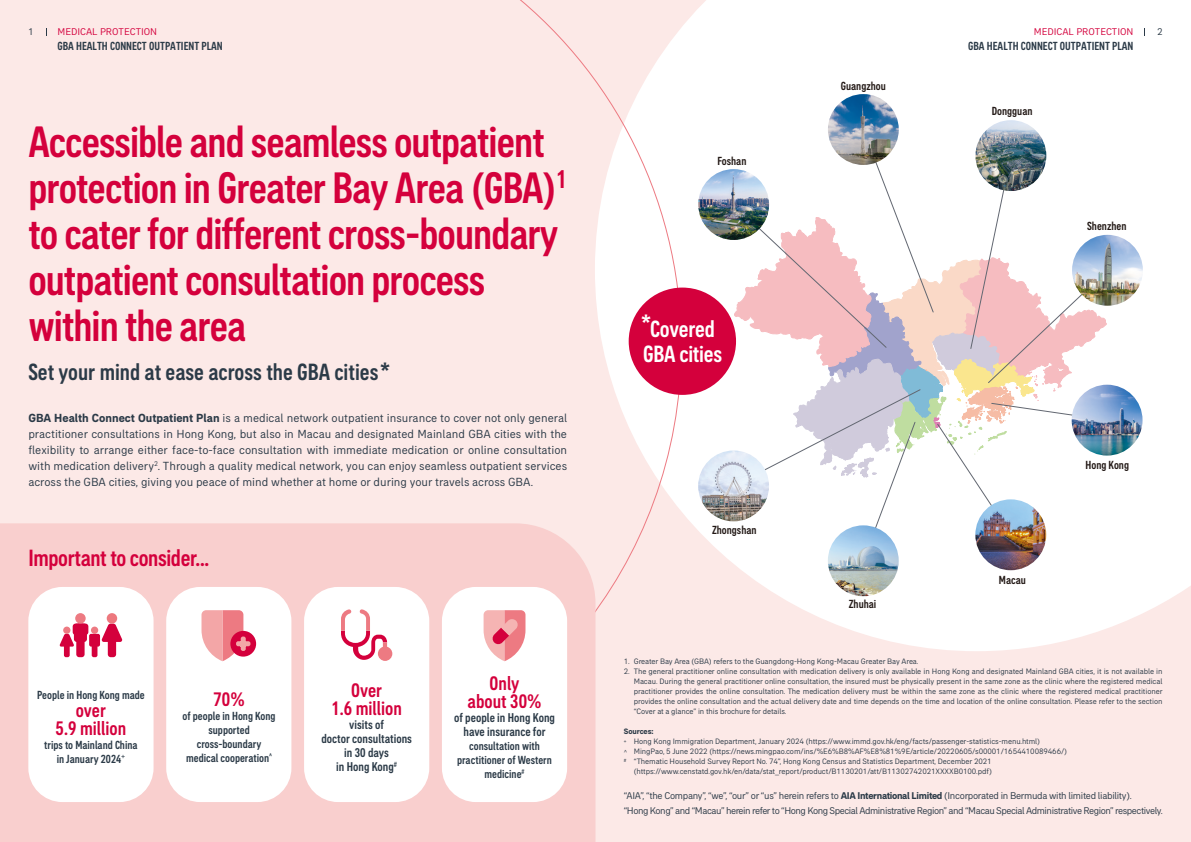
<style>
.page{position:relative;width:1191px;height:842px;background:#fff}
.page>*{position:absolute;margin:0;border:0;box-sizing:border-box;transform-origin:0 0}
.t1{font:500 condensed 45px/46px "AIA Everest";letter-spacing:-.02em;color:#d4003c}
.t2{font:500 condensed 24px "AIA Everest";color:#2b3a47}
.t3{font:500 condensed 24px "AIA Everest";letter-spacing:-.015em;color:#d4003c}
.t4{font:500 condensed 24px/25px "AIA Everest";letter-spacing:-.01em;color:#fff}
.t5{font:800 24px "M Hei HK";color:#fff}
.t6{font:500 condensed 20px/18px "AIA Everest";color:#d4003c;text-align:center}
.t7{font:500 condensed 13px/14px "AIA Everest";color:#2b3a47;text-align:center}
.t8{font:12px/16px "AIA Everest";color:#2b3a47;text-align:justify}
.t9{font:500 condensed 12px/14px "AIA Everest";color:#2b3a47;text-align:center}
.t10{font:500 condensed 12px "AIA Everest";color:#231916}
.t11{font:10px/14.8px "AIA Everest";letter-spacing:-.045em;color:#2b3a47}
.t12{font:10px "AIA Everest";color:#d4003c}
.t13{font:8px/10px "AIA Everest";letter-spacing:-.01em;color:#2b3a47;text-align:justify}
.t14{font:700 8px "AIA Everest";letter-spacing:-.01em;color:#2b3a47}
.s1{font-family:"M Hei HK";font-weight:800;font-stretch:normal}
.s2{font-weight:700}
.s3{font-size:6px}
</style>
<div class="page">
<div style="left:595px;top:0;width:596px;height:842px;background:#fce9e7"></div>
<div style="left:0;top:0;width:595px;height:842px;background:#fce9e7"></div>
<svg style="left:595px;top:0;width:596px;height:651px;background:#fefcfc"></svg>
<svg style="left:520px;top:0;width:161px;height:635px"></svg>
<div style="left:0;top:523px;width:595px;height:319px;background:#f9cfce"></div>
<div style="left:28px;top:587px;width:126px;height:215px;background:#fff;border-radius:34px"></div>
<svg style="left:101px;top:624px;width:22px;height:33px"></svg>
<div style="left:107px;top:613px;width:10px;height:11px;background:#ed787e;border-radius:50%"></div>
<div style="left:74px;top:624px;width:13px;height:18px;background:#d4003c;border-radius:3px"></div>
<div style="left:73px;top:624px;width:15px;height:11px;background:#d4003c;border-radius:3px"></div>
<div style="left:76px;top:624px;width:9px;height:33px;background:#d4003c;border-radius:3px"></div>
<div style="left:75px;top:613px;width:11px;height:11px;background:#ed7a82;border-radius:50%"></div>
<div style="left:89px;top:634px;width:11px;height:13px;background:#d4003c;border-radius:2px"></div>
<div style="left:92px;top:634px;width:5px;height:23px;background:#d4003c;border-radius:2px"></div>
<div style="left:91px;top:627px;width:7px;height:7px;background:#ed7a82;border-radius:50%"></div>
<svg style="left:59px;top:634px;width:15px;height:23px"></svg>
<div style="left:63px;top:627px;width:7px;height:7px;background:#ed7a82;border-radius:50%"></div>
<div style="left:304px;top:587px;width:125px;height:215px;background:#fff;border-radius:34px"></div>
<svg style="left:341px;top:609px;width:51px;height:52px"></svg>
<div style="left:166px;top:587px;width:125px;height:215px;background:#fff;border-radius:34px"></div>
<div style="left:230px;top:631px;width:26px;height:26px;background:#d4003c;border-radius:50%"></div>
<svg style="left:201px;top:610px;width:49px;height:51px"></svg>
<div style="left:442px;top:587px;width:125px;height:215px;background:#fff;border-radius:34px"></div>
<svg style="left:483px;top:610px;width:42px;height:51px"></svg>
<svg style="left:732px;top:129px;width:376px;height:433px;background:#f5ecec"></svg>
<div style="left:628px;top:288px;width:108px;height:107px;background:#d4003c;border-radius:50%"></div>
<img style="left:698px;top:450px;width:71px;height:71px;border-radius:35px">
<img style="left:828px;top:525px;width:70px;height:71px;border-radius:35px">
<img style="left:975px;top:499px;width:71px;height:71px;border-radius:35px">
<img style="left:1071px;top:385px;width:71px;height:71px;border-radius:35px">
<img style="left:1072px;top:235px;width:71px;height:71px;border-radius:35px">
<img style="left:975px;top:120px;width:71px;height:71px;border-radius:35px">
<img style="left:828px;top:94px;width:70px;height:71px;border-radius:35px">
<img style="left:698px;top:169px;width:71px;height:71px;border-radius:35px">
<p class="t11" style="left:28px;top:24px;width:7px">1</p>
<p class="t12" style="left:1033px;top:26px;width:101px">MEDICAL PROTECTION</p>
<h3 class="t9" style="left:968px;top:39px;width:167px">GBA HEALTH CONNECT OUTPATIENT PLAN</h3>
<p class="t12" style="left:57px;top:26px;width:101px">MEDICAL PROTECTION</p>
<h3 class="t9" style="left:57px;top:39px;width:167px">GBA HEALTH CONNECT OUTPATIENT PLAN</h3>
<h1 class="t1" style="left:28px;top:118px;width:540px">Accessible and seamless outpatient protection in Greater Bay Area (GBA)<sup>1 </sup>to cater for different cross-boundary outpatient consultation process within the area</h1>
<h2 class="t2" style="left:28px;top:359px;width:365px">Set your mind at ease across the GBA cities<span class="s1">*</span></h2>
<p class="t8" style="left:28px;top:410px;width:540px"><span class="s2">GBA Health Connect Outpatient Plan</span> is a medical network outpatient insurance to cover not only general practitioner consultations in Hong Kong, but also in Macau and designated Mainland GBA cities with the flexibility to arrange either face-to-face consultation with immediate medication or online consultation with medication delivery<sup>2</sup>. Through a quality medical network, you can enjoy seamless outpatient services across the GBA cities, giving you peace of mind whether at home or during your travels across GBA.</p>
<h2 class="t3" style="left:28px;top:544px;width:182px">Important to consider...</h2>
<h3 class="t10" style="left:717px;top:154px;width:31px">Foshan</h3>
<h2 class="t5" style="left:639px;top:311px;width:15px">*</h2>
<h2 class="t4" style="left:643px;top:316px;width:81px">Covered<br>GBA cities</h2>
<h3 class="t10" style="left:712px;top:523px;width:46px">Zhongshan</h3>
<h3 class="t10" style="left:841px;top:79px;width:47px">Guangzhou</h3>
<h3 class="t10" style="left:849px;top:597px;width:29px">Zhuhai</h3>
<h3 class="t10" style="left:991px;top:104px;width:42px">Dongguan</h3>
<h3 class="t10" style="left:1087px;top:219px;width:41px">Shenzhen</h3>
<h3 class="t10" style="left:999px;top:573px;width:28px">Macau</h3>
<h3 class="t10" style="left:1085px;top:458px;width:45px">Hong Kong</h3>
<p class="t11" style="left:1157px;top:24px;width:7px">2</p>
<h3 class="t9" style="left:37px;top:688px;width:109px">People in Hong Kong made</h3>
<h3 class="t6" style="left:56px;top:701px;width:72px">over<br>5.9 million</h3>
<h3 class="t9" style="left:44px;top:738px;width:95px">trips to Mainland China in January 2024<sup>+</sup></h3>
<h3 class="t6" style="left:213px;top:690px;width:33px">70%</h3>
<h3 class="t9" style="left:183px;top:709px;width:95px">of people in Hong Kong supported cross-boundary medical cooperation<sup>^</sup></h3>
<h3 class="t6" style="left:331px;top:681px;width:72px">Over<br>1.6 million</h3>
<h3 class="t7" style="left:321px;top:717px;width:92px">visits of<br>doctor consultations in 30 days<br>in Hong Kong<sup>#</sup></h3>
<h3 class="t6" style="left:467px;top:674px;width:75px">Only about 30%</h3>
<h3 class="t7" style="left:454px;top:710px;width:102px">of people in Hong Kong have insurance for</h3>
<h3 class="t9" style="left:457px;top:739px;width:96px">consultation with practitioner of Western medicine<sup>#</sup></h3>
<p class="t13" style="left:624px;top:656px;width:296px">1. Greater Bay Area (GBA) refers to the Guangdong-Hong Kong-Macau Greater Bay Area.</p>
<p class="t13" style="left:634px;top:666px;width:530px;text-indent:-10px">2. The general practitioner online consultation with medication delivery is only available in Hong Kong and designated Mainland GBA cities, it is not available in Macau. During the general practitioner online consultation, the insured must be physically present in the same zone as the clinic where the registered medical practitioner provides the online consultation. The medication delivery must be within the same zone as the clinic where the registered medical practitioner provides the online consultation and the actual delivery date and time depends on the time and location of the online consultation. Please refer to the section “Cover at a glance” in this brochure for details.</p>
<p class="t14" style="left:624px;top:727px;width:31px">Sources:</p>
<p class="t13" style="left:624px;top:736px;width:418px"><sup>+</sup> Hong Kong Immigration Department, January 2024 (https://www.immd.gov.hk/eng/facts/passenger-statistics-menu.html)</p>
<p class="t13" style="left:624px;top:746px;width:445px"><span class="s3">^</span> MingPao, 5 June 2022 (https://news.mingpao.com/ins/%E6%B8%AF%E8%81%9E/article/20220605/s00001/1654410089466/)</p>
<p class="t13" style="left:624px;top:756px;width:369px"><sup>#</sup> “Thematic Household Survey Report No. 74”, Hong Kong Census and Statistics Department, December 2021</p>
<p class="t13" style="left:634px;top:766px;width:360px">(https://www.censtatd.gov.hk/en/data/stat_report/product/B1130201/att/B11302742021XXXXB0100.pdf)</p>
<p class="t11" style="left:624px;top:788px;width:540px">“AIA”, “the Company”, “we”, “our” or “us” herein refers to <span class="s2">AIA International Limited</span> (Incorporated in Bermuda with limited liability).<br>“Hong Kong” and “Macau” herein refer to “Hong Kong Special Administrative Region” and “Macau Special Administrative Region” respectively.</p>
</div>
